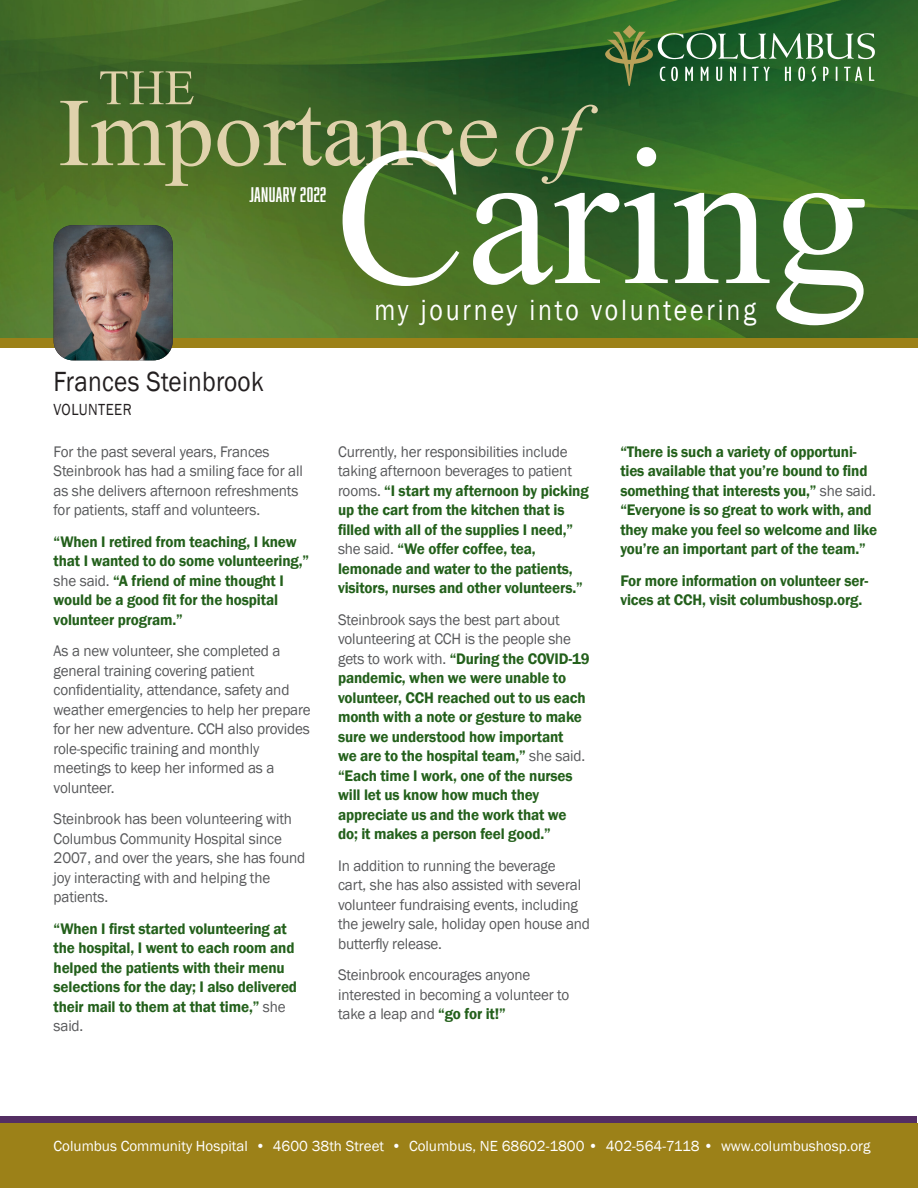
<style>
.page{position:relative;width:918px;height:1188px;background:#fff}
.page>*{position:absolute;margin:0;border:0;box-sizing:border-box;transform-origin:0 0}
.t1{font:30px "Franklin Gothic";letter-spacing:.11em;color:#fff;scale:.86 1}
.t2{font:28.5px "Franklin Gothic";letter-spacing:.01em;color:#231f20;scale:.89 1}
.t3{font:19.5px "Abolition Round";letter-spacing:.02em;color:#fff}
.t4{font:16.5px "Franklin Gothic";letter-spacing:.03em;color:#231f20;scale:.89 1}
.t5{font:600 15.75px/19.5px "Franklin Gothic";letter-spacing:-.01em;color:#23601b;scale:.96 1}
.t6{font:15.75px/19.5px "Franklin Gothic";letter-spacing:-.01em;color:#57585a;scale:.96 1}
.t7{font:15px "Franklin Gothic";color:#fff}
.s1{font-weight:400;color:#57585a}
.s2{font-weight:600;color:#23601b}
</style>
<div class="page">
<svg style="left:1px;top:1117px;width:916px;height:7px;fill:#542e63"></svg>
<div style="left:0;top:338px;width:918px;height:10px;background:#9c8118"></div>
<img style="left:0;top:0;width:918px;height:338px">
<img style="left:656px;top:27px;width:218px;height:59px">
<img style="left:605px;top:26px;width:47px;height:59px">
<div style="left:0;top:1124px;width:918px;height:64px;background:#9c8118"></div>
<svg style="left:60px;top:101px;width:538px;height:85px"></svg>
<svg style="left:100px;top:71px;width:94px;height:33px"></svg>
<svg style="left:343px;top:147px;width:522px;height:178px"></svg>
<img style="left:54px;top:225px;width:119px;height:135px">
<p class="t3" style="left:249px;top:183px;width:78px">JANUARY 2022</p>
<p class="t2" style="left:54px;top:363px;width:238px">Frances Steinbrook</p>
<p class="t4" style="left:54px;top:399px;width:89px">VOLUNTEER</p>
<p class="t6" style="left:54px;top:442px;width:261px">For the past several years, Frances Steinbrook has had a smiling face for all as she delivers afternoon refreshments for patients, staff and volunteers.</p>
<p class="t5" style="left:54px;top:532px;width:268px">“When I retired from teaching, I knew that I wanted to do some volunteering,” <span class="s1">she said.</span> “A friend of mine thought I would be a good fit for the hospital volunteer program.”</p>
<p class="t6" style="left:54px;top:642px;width:269px">As a new volunteer, she completed a general training covering patient confidentiality, attendance, safety and weather emergencies to help her prepare for her new adventure. CCH also provides role-specific training and monthly meetings to keep her informed as a volunteer.</p>
<p class="t6" style="left:54px;top:810px;width:264px">Steinbrook has been volunteering with<br>Columbus Community Hospital since<br>2007, and over the years, she has found joy interacting with and helping the patients.</p>
<p class="t5" style="left:54px;top:919px;width:255px">“When I first started volunteering at the hospital, I went to each room and helped the patients with their menu selections for the day; I also delivered their mail to them at that time,” <span class="s1">she said.</span></p>
<p class="t1" style="left:375px;top:291px;width:445px">my journey into volunteering</p>
<p class="t5" style="left:338px;top:442px;width:263px"><span class="s1">Currently, her responsibilities include taking afternoon beverages to patient rooms.</span> “I start my afternoon by picking up the cart from the kitchen that is filled with all of the supplies I need,” <span class="s1">she said.</span> “We offer coffee, tea, lemonade and water to the patients, visitors, nurses and other volunteers.”</p>
<p class="t5" style="left:338px;top:610px;width:264px"><span class="s1">Steinbrook says the best part about volunteering at CCH is the people she gets to work with.</span> “During the COVID-19 pandemic, when we were unable to volunteer, CCH reached out to us each month with a note or gesture to make sure we understood how important<br>we are to the hospital team,” <span class="s1">she said. </span>“Each time I work, one of the nurses will let us know how much they appreciate us and the work that we do; it makes a person feel good.”</p>
<p class="t6" style="left:338px;top:856px;width:264px">In addition to running the beverage<br>cart, she has also assisted with several volunteer fundraising events, including the jewelry sale, holiday open house and butterfly release.</p>
<p class="t6" style="left:338px;top:966px;width:242px">Steinbrook encourages anyone interested in becoming a volunteer to take a leap and <span class="s2">“go for it!”</span></p>
<p class="t5" style="left:620px;top:442px;width:269px">“There is such a variety of opportuni&shy;ties available that you’re bound to find something that interests you,” <span class="s1">she said. </span>“Everyone is so great to work with, and they make you feel so welcome and like you’re an important part of the team.”</p>
<p class="t5" style="left:620px;top:571px;width:260px">For more information on volunteer ser&shy;vices at CCH, visit columbushosp.org.</p>
<p class="t7" style="left:54px;top:1136px;width:818px">Columbus Community Hospital • 4600 38th Street • Columbus, NE 68602-1800 • 402-564-7118 • www.columbushosp.org</p>
</div>
